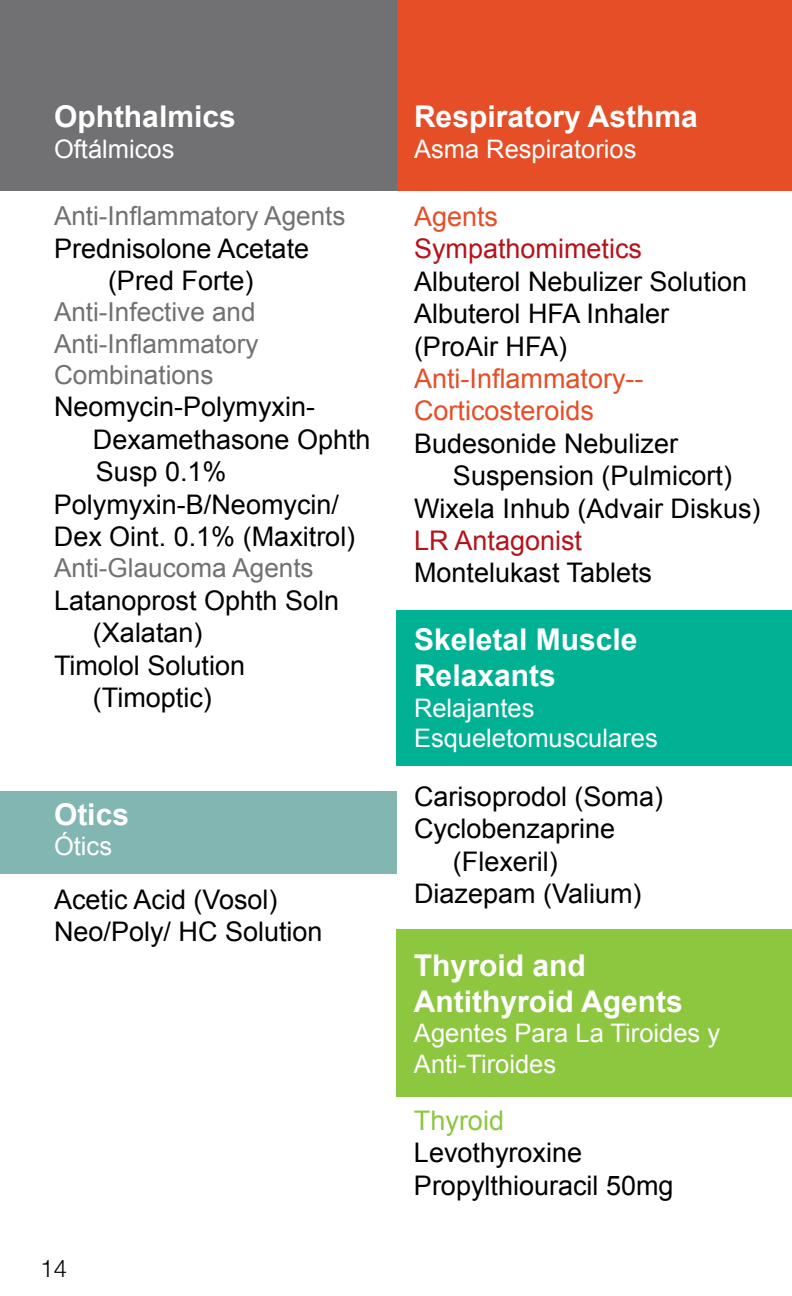
<style>
.page{position:relative;width:792px;height:1296px;background:#fff}
.page>*{position:absolute;margin:0;border:0;box-sizing:border-box;transform-origin:0 0}
.t1{font:700 30px/36px "Arial";color:#fff}
.t2{font:27px/32.4px "Arial";color:#000}
.t3{font:27px/32.4px "Arial";color:#e54e26}
.t4{font:27px "Arial";color:#b5121b}
.t5{font:27px "Arial";color:#8dc63f}
.t6{font:26.1px/31.2px "Arial";color:#717073;text-align:justify}
.t7{font:25.5px/30.6px "Arial";color:#fff}
.t8{font:300 24px "Helvetica Neue";color:#000}
</style>
<div class="page">
<div style="left:396px;top:0;width:396px;height:190px;background:#e54e26"></div>
<div style="left:0;top:0;width:396px;height:190px;background:#717073"></div>
<div style="left:396px;top:930px;width:396px;height:167px;background:#8dc63f"></div>
<div style="left:396px;top:610px;width:396px;height:155px;background:#00b194"></div>
<div style="left:0;top:791px;width:396px;height:83px;background:#82b6b2"></div>
<p class="t1" style="left:54px;top:100px;width:183px">Ophthalmics</p>
<p class="t7" style="left:54px;top:134px;width:122px">Oftálmicos</p>
<p class="t6" style="left:54px;top:201px;width:293px">Anti-Inflammatory Agents</p>
<p class="t2" style="left:54px;top:232px;width:257px;text-align:center">Prednisolone Acetate (Pred Forte)</p>
<p class="t6" style="left:54px;top:297px;width:206px">Anti-Infective and Anti-Inflammatory Combinations</p>
<p class="t2" style="left:54px;top:391px;width:263px">Neomycin-Polymyxin-</p>
<p class="t2" style="left:93px;top:423px;width:279px">Dexamethasone Ophth</p>
<p class="t2" style="left:96px;top:456px;width:132px">Susp 0.1%</p>
<p class="t2" style="left:54px;top:488px;width:287px">Polymyxin-B/Neomycin/</p>
<p class="t2" style="left:54px;top:521px;width:303px">Dex Oint. 0.1% (Maxitrol)</p>
<p class="t6" style="left:54px;top:553px;width:261px">Anti-Glaucoma Agents</p>
<p class="t2" style="left:54px;top:584px;width:287px">Latanoprost Ophth Soln</p>
<p class="t2" style="left:93px;top:617px;width:111px">(Xalatan)</p>
<p class="t2" style="left:54px;top:649px;width:193px">Timolol Solution</p>
<p class="t2" style="left:93px;top:682px;width:120px">(Timoptic)</p>
<p class="t1" style="left:54px;top:797px;width:77px">Otics</p>
<p class="t7" style="left:54px;top:831px;width:60px">Ótics</p>
<p class="t2" style="left:54px;top:883px;width:270px">Acetic Acid (Vosol)<br>Neo/Poly/ HC Solution</p>
<p class="t8" style="left:40px;top:1249px;width:28px">14</p>
<p class="t1" style="left:414px;top:99px;width:285px">Respiratory Asthma</p>
<p class="t7" style="left:414px;top:134px;width:224px">Asma Respiratorios</p>
<p class="t3" style="left:414px;top:201px;width:86px">Agents</p>
<p class="t4" style="left:414px;top:231px;width:230px">Sympathomimetics</p>
<p class="t2" style="left:414px;top:265px;width:335px">Albuterol Nebulizer Solution<br>Albuterol HFA Inhaler (ProAir HFA)</p>
<p class="t3" style="left:414px;top:363px;width:231px">Anti-Inflammatory--<br>Corticosteroids</p>
<p class="t2" style="left:414px;top:427px;width:266px">Budesonide Nebulizer</p>
<p class="t2" style="left:453px;top:460px;width:281px">Suspension (Pulmicort)</p>
<p class="t2" style="left:414px;top:492px;width:348px">Wixela Inhub (Advair Diskus)</p>
<p class="t4" style="left:414px;top:523px;width:170px">LR Antagonist</p>
<p class="t2" style="left:414px;top:557px;width:240px">Montelukast Tablets</p>
<p class="t1" style="left:414px;top:623px;width:225px">Skeletal Muscle<br>Relaxants</p>
<p class="t7" style="left:414px;top:693px;width:245px">Relajantes<br>Esqueletomusculares</p>
<p class="t2" style="left:414px;top:781px;width:251px">Carisoprodol (Soma)</p>
<p class="t2" style="left:414px;top:813px;width:203px">Cyclobenzaprine</p>
<p class="t2" style="left:453px;top:845px;width:106px">(Flexeril)</p>
<p class="t2" style="left:414px;top:878px;width:229px">Diazepam (Valium)</p>
<p class="t1" style="left:414px;top:948px;width:270px">Thyroid and<br>Antithyroid Agents</p>
<p class="t7" style="left:414px;top:1018px;width:308px">Agentes Para La Tiroides y<br>Anti-Tiroides</p>
<p class="t5" style="left:414px;top:1103px;width:92px">Thyroid</p>
<p class="t2" style="left:414px;top:1137px;width:261px">Levothyroxine<br>Propylthiouracil 50mg</p>
</div>
